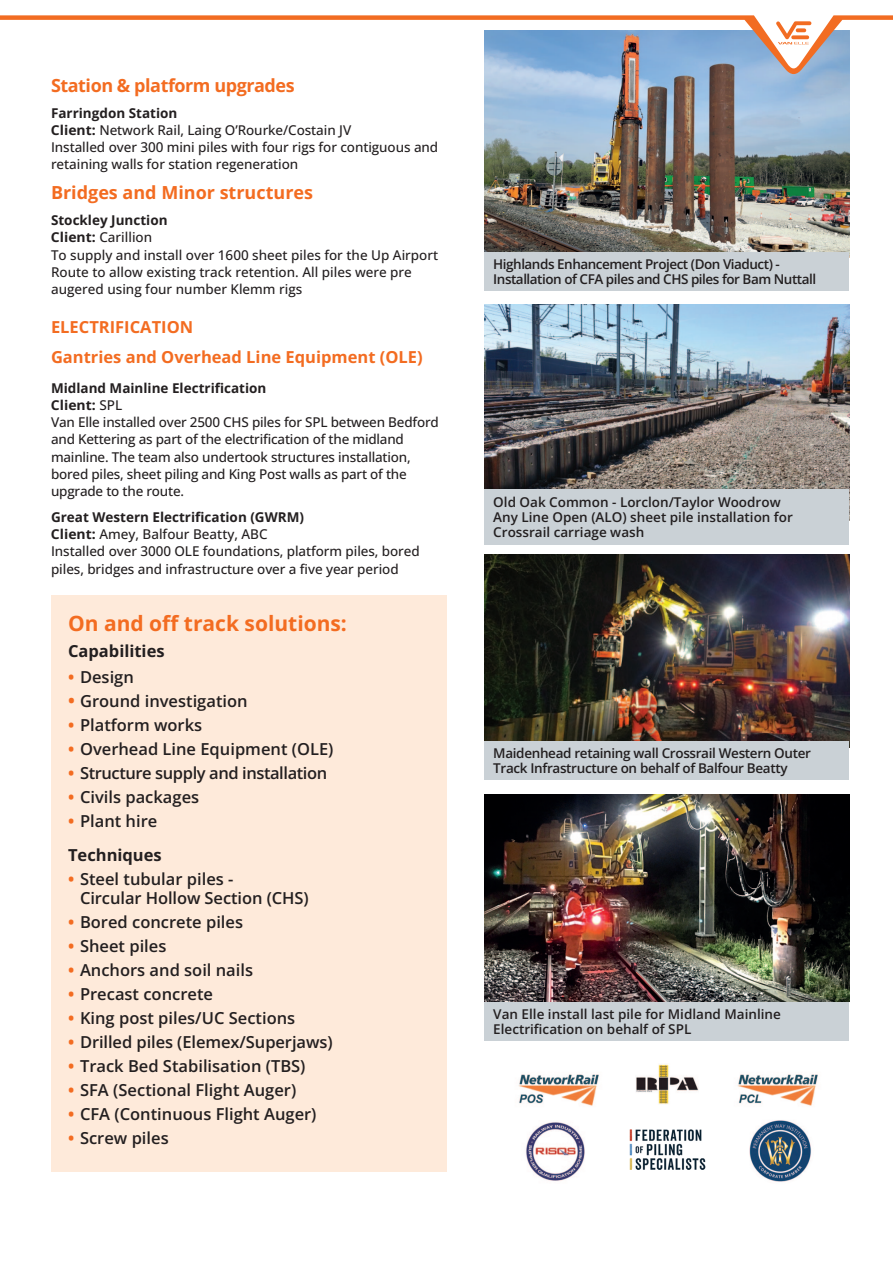
<style>
.page{position:relative;width:893px;height:1263px;background:#fff}
.page>*{position:absolute;margin:0;border:0;box-sizing:border-box;transform-origin:0 0}
.t1{font:700 21px "Open Sans";color:#f36c21}
.t2{font:700 18px "Open Sans";color:#f36c21}
.t3{font:700 18px "Open Sans";letter-spacing:-.025em;color:#f36c21}
.t4{font:600 16.5px/19.6px "Open Sans";color:#231f20}
.t5{font:700 16.5px/30px "Open Sans";color:#f36c21}
.t6{font:700 16.5px/34.3px "Open Sans";color:#231f20}
.t7{font:600 16.5px "Open Sans";letter-spacing:-.025em;color:#231f20}
.t8{font:500 13.5px/17.2px "Open Sans";letter-spacing:-.005em;color:#231f20}
.t9{font:600 13.5px/15px "Open Sans";letter-spacing:-.025em;color:#231f20}
.t10{font:600 13.5px/15px "Open Sans";color:#231f20}
.s1{font-weight:700}
.s2{font-weight:700;color:#f36c21}
.s3{font-weight:700;font-size:18px;color:#f36c21}
.s4{color:#f36c21}
.s5{font-weight:600}
</style>
<div class="page">
<img style="left:485px;top:74px;width:364px;height:178px">
<div style="left:485px;top:252px;width:364px;height:38px;background:#cad1d6"></div>
<img style="left:485px;top:554px;width:364px;height:187px">
<div style="left:485px;top:741px;width:364px;height:39px;background:#cad1d6"></div>
<img style="left:485px;top:794px;width:364px;height:208px">
<div style="left:485px;top:1002px;width:364px;height:38px;background:#cad1d6"></div>
<svg style="left:0;top:15px;width:893px;height:59px"></svg>
<svg style="left:747px;top:15px;width:92px;height:57px"></svg>
<div style="left:51px;top:595px;width:395px;height:577px;background:#feeada"></div>
<img style="left:485px;top:304px;width:364px;height:185px">
<div style="left:485px;top:489px;width:364px;height:55px;background:#cad1d6"></div>
<img style="left:526px;top:1122px;width:59px;height:59px">
<img style="left:745px;top:1115px;width:69px;height:69px;border-radius:50%">
<img style="left:636px;top:1064px;width:63px;height:40px">
<img style="left:737px;top:1074px;width:81px;height:32px">
<img style="left:518px;top:1074px;width:81px;height:32px">
<img style="left:630px;top:1129px;width:76px;height:40px">
<h2 class="t3" style="left:51px;top:73px;width:245px">Station &amp; platform upgrades</h2>
<p class="t8" style="left:51px;top:104px;width:389px"><span class="s1">Farringdon Station<br>Client:</span> Network Rail, Laing O’Rourke/Costain JV<br>Installed over 300 mini piles with four rigs for contiguous and retaining walls for station regeneration</p>
<h2 class="t2" style="left:51px;top:180px;width:264px">Bridges and Minor structures</h2>
<p class="t8" style="left:51px;top:211px;width:389px"><span class="s1">Stockley Junction<br>Client:</span> Carillion<br>To supply and install over 1600 sheet piles for the Up Airport Route to allow existing track retention. All piles were pre augered using four number Klemm rigs</p>
<p class="t5" style="left:51px;top:311px;width:373px">ELECTRIFICATION<br>Gantries and Overhead Line Equipment (OLE)</p>
<p class="t8" style="left:51px;top:379px;width:389px"><span class="s1">Midland Mainline Electrification<br>Client:</span> SPL<br>Van Elle installed over 2500 CHS piles for SPL between Bedford and Kettering as part of the electrification of the midland mainline. The team also undertook structures installation, bored piles, sheet piling and King Post walls as part of the upgrade to the route.</p>
<p class="t8" style="left:51px;top:508px;width:370px"><span class="s1">Great Western Electrification (GWRM)<br>Client:</span> Amey, Balfour Beatty, ABC<br>Installed over 3000 OLE foundations, platform piles, bored piles, bridges and infrastructure over a five year period</p>
<h1 class="t1" style="left:68px;top:609px;width:280px">On and off track solutions:</h1>
<p class="t6" style="left:68px;top:634px;width:98px">Capabilities</p>
<p class="t4" style="left:68px;top:667px;width:67px"><span class="s2">•</span> Design</p>
<p class="t4" style="left:68px;top:691px;width:181px"><span class="s3">•</span> Ground investigation</p>
<p class="t4" style="left:68px;top:715px;width:136px"><span class="s2">•</span> Platform works</p>
<p class="t4" style="left:68px;top:739px;width:267px"><span class="s2">•</span> Overhead Line Equipment (OLE)</p>
<p class="t7" style="left:68px;top:761px;width:261px"><span class="s2">•</span> Structure supply and installation</p>
<p class="t4" style="left:68px;top:786px;width:133px"><span class="s2">•</span> Civils packages</p>
<p class="t6" style="left:68px;top:803px;width:95px"><span class="s4">•</span> <span class="s5">Plant hire<br></span>Techniques</p>
<p class="t4" style="left:80px;top:868px;width:230px;text-indent:-12px"><span class="s2">•</span> Steel tubular piles -<br>Circular Hollow Section (CHS)</p>
<p class="t4" style="left:68px;top:912px;width:177px"><span class="s2">•</span> Bored concrete piles</p>
<p class="t4" style="left:68px;top:936px;width:100px"><span class="s2">•</span> Sheet piles</p>
<p class="t4" style="left:68px;top:960px;width:187px"><span class="s2">•</span> Anchors and soil nails</p>
<p class="t4" style="left:68px;top:984px;width:147px"><span class="s2">•</span> Precast concrete</p>
<p class="t4" style="left:68px;top:1008px;width:229px"><span class="s2">•</span> King post piles/UC Sections</p>
<p class="t4" style="left:68px;top:1032px;width:266px"><span class="s2">•</span> Drilled piles (Elemex/Superjaws)</p>
<p class="t4" style="left:68px;top:1055px;width:239px"><span class="s2">•</span> Track Bed Stabilisation (TBS)</p>
<p class="t4" style="left:68px;top:1079px;width:230px"><span class="s2">•</span> SFA (Sectional Flight Auger)</p>
<p class="t4" style="left:68px;top:1103px;width:250px"><span class="s2">•</span> CFA (Continuous Flight Auger)</p>
<p class="t4" style="left:68px;top:1127px;width:102px"><span class="s2">•</span> Screw piles</p>
<p class="t9" style="left:493px;top:256px;width:324px">Highlands Enhancement Project (Don Viaduct) -<br>Installation of CFA piles and CHS piles for Bam Nuttall</p>
<p class="t10" style="left:493px;top:494px;width:301px">Old Oak Common - Lorclon/Taylor Woodrow<br>Any Line Open (ALO) sheet pile installation for<br>Crossrail carriage wash</p>
<p class="t9" style="left:493px;top:745px;width:319px">Maidenhead retaining wall Crossrail Western Outer<br>Track Infrastructure on behalf of Balfour Beatty</p>
<p class="t10" style="left:493px;top:1006px;width:289px">Van Elle install last pile for Midland Mainline<br>Electrification on behalf of SPL</p>
</div>
